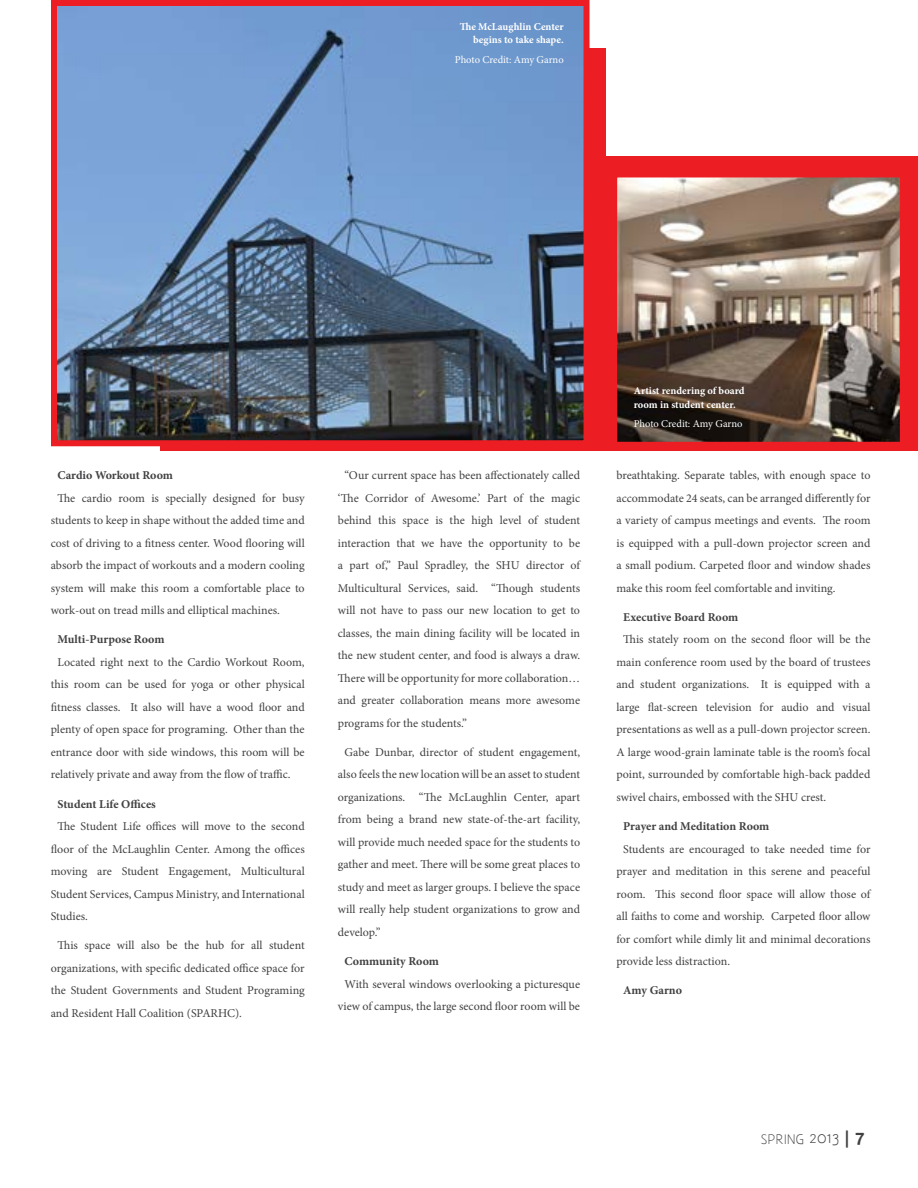
<style>
.page{position:relative;width:918px;height:1188px;background:#fff}
.page>*{position:absolute;margin:0;border:0;box-sizing:border-box;transform-origin:0 0}
.t1{font:12px/22.5px "Minion Pro";color:#414042;text-align:justify}
.t2{font:700 12px "Minion Pro";letter-spacing:-.005em;color:#414042}
.t3{font:12px "Aaargh Normal";color:#414042}
.t4{font:700 10.5px/13.5px "Minion Pro";color:#fff}
.t5{font:10.5px "Minion Pro";letter-spacing:-.005em;color:#fff}
.s1{font-size:15px}
.s2{font-family:"Alte Haas Grotesk Bold";font-size:17.25px}
</style>
<div class="page">
<div style="left:490px;top:157px;width:428px;height:294px;background:#ed1d24"></div>
<img style="left:618px;top:178px;width:281px;height:263px">
<div style="left:614px;top:174px;width:289px;height:271px;border:3px solid #ed1d24"></div>
<img style="left:58px;top:7px;width:525px;height:432px">
<div style="left:51px;top:0;width:539px;height:446px;border:6px solid #ed1d24"></div>
<p class="t4" style="left:460px;top:19px;width:105px;text-align:right">The McLaughlin Center begins to take shape.</p>
<p class="t5" style="left:455px;top:52px;width:110px">Photo Credit: Amy Garno</p>
<p class="t2" style="left:58px;top:467px;width:117px">Cardio Workout Room</p>
<p class="t1" style="left:51px;top:486px;width:256px;text-indent:7px">The cardio room is specially designed for busy students to keep in shape without the added time and cost of driving to a fitness center. Wood flooring will absorb the impact of workouts and a modern cooling system will make this room a comfortable place to work-out on tread mills and elliptical machines.</p>
<p class="t2" style="left:58px;top:631px;width:108px">Multi-Purpose Room</p>
<p class="t1" style="left:51px;top:651px;width:255px;text-indent:7px">Located right next to the Cardio Workout Room, this room can be used for yoga or other physical fitness classes. It also will have a wood floor and plenty of open space for programing. Other than the entrance door with side windows, this room will be relatively private and away from the flow of traffic.</p>
<p class="t2" style="left:58px;top:795px;width:100px">Student Life Offices</p>
<p class="t1" style="left:51px;top:815px;width:255px;text-indent:7px">The Student Life offices will move to the second floor of the McLaughlin Center. Among the offices moving are Student Engagement, Multicultural Student Services, Campus Ministry, and International Studies.</p>
<p class="t1" style="left:51px;top:934px;width:256px;text-indent:7px">This space will also be the hub for all student organizations, with specific dedicated office space for the Student Governments and Student Programing and Resident Hall Coalition (SPARHC).</p>
<p class="t1" style="left:338px;top:464px;width:244px;text-indent:7px">“Our current space has been affectionately called ‘The Corridor of Awesome.’ Part of the magic behind this space is the high level of student interaction that we have the opportunity to be a part of,” Paul Spradley, the SHU director of Multicultural Services, said. “Though students will not have to pass our new location to get to classes, the main dining facility will be located in the new student center, and food is always a draw.<br>There will be opportunity for more collaboration… and greater collaboration means more awesome programs for the students.”</p>
<p class="t1" style="left:338px;top:741px;width:244px;text-indent:7px">Gabe Dunbar, director of student engagement, also feels the new location will be an asset to student organizations. “The McLaughlin Center, apart from being a brand new state-of-the-art facility, will provide much needed space for the students to gather and meet. There will be some great places to study and meet as larger groups. I believe the space will really help student organizations to grow and develop.”</p>
<p class="t2" style="left:345px;top:953px;width:96px">Community Room</p>
<p class="t1" style="left:338px;top:973px;width:244px;text-align:center">With several windows overlooking a picturesque view of campus, the large second floor room will be</p>
<p class="t4" style="left:634px;top:384px;width:112px">Artist rendering of board room in student center.</p>
<p class="t5" style="left:634px;top:417px;width:110px">Photo Credit: Amy Garno</p>
<p class="t1" style="left:616px;top:464px;width:256px">breathtaking. Separate tables, with enough space to accommodate 24 seats, can be arranged differently for a variety of campus meetings and events. The room is equipped with a pull-down projector screen and a small podium. Carpeted floor and window shades make this room feel comfortable and inviting.</p>
<p class="t2" style="left:623px;top:608px;width:117px">Executive Board Room</p>
<p class="t1" style="left:616px;top:628px;width:256px;text-indent:7px">This stately room on the second floor will be the main conference room used by the board of trustees and student organizations. It is equipped with a large flat-screen television for audio and visual presentations as well as a pull-down projector screen.<br>A large wood-grain laminate table is the room’s focal point, surrounded by comfortable high-back padded swivel chairs, embossed with the SHU crest.</p>
<p class="t2" style="left:623px;top:818px;width:148px">Prayer and Meditation Room</p>
<p class="t1" style="left:616px;top:837px;width:256px;text-indent:7px">Students are encouraged to take needed time for prayer and meditation in this serene and peaceful room. This second floor space will allow those of all faiths to come and worship. Carpeted floor allow for comfort while dimly lit and minimal decorations provide less distraction.</p>
<p class="t2" style="left:623px;top:982px;width:60px">Amy Garno</p>
<p class="t3" style="left:761px;top:1133px;width:106px">SPRING <span class="s1">2013</span> <span class="s2">| 7</span></p>
</div>
